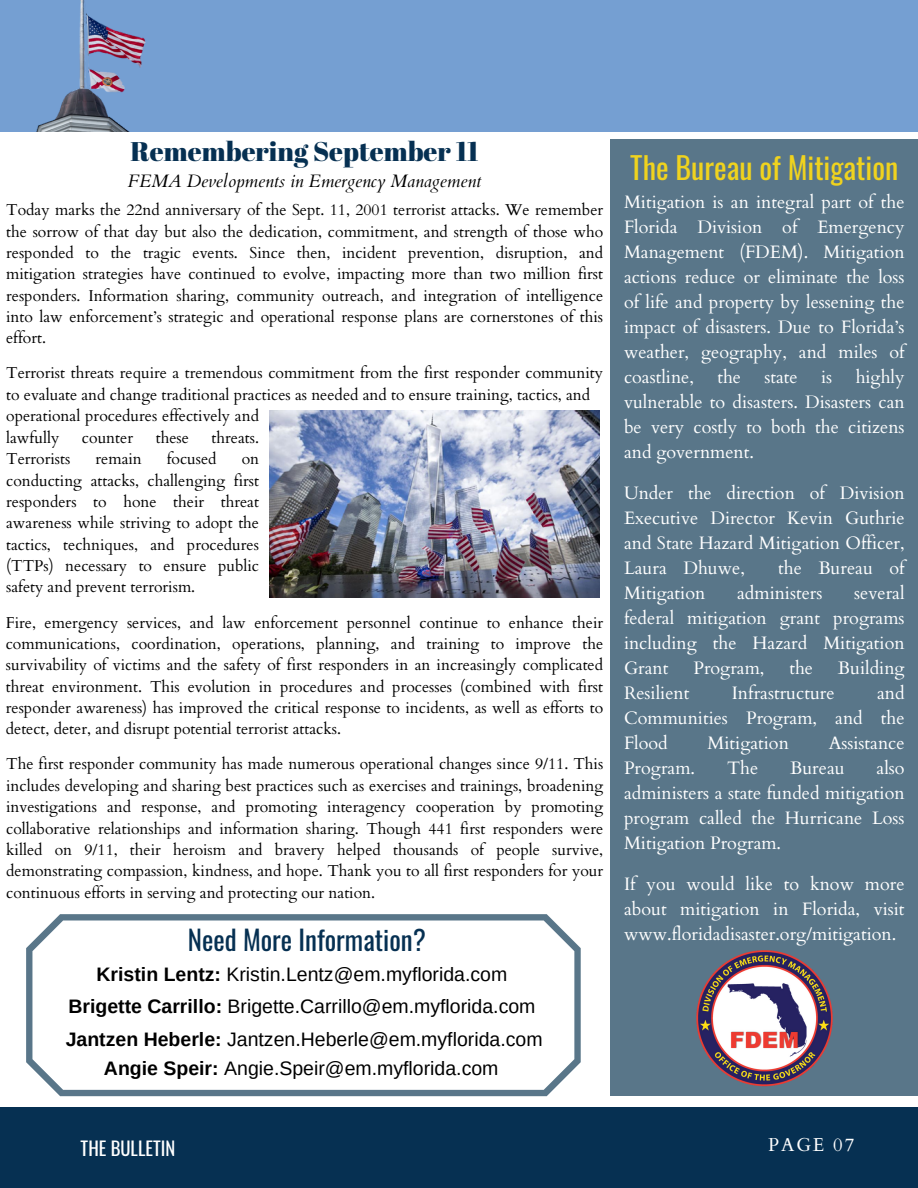
<style>
.page{position:relative;width:918px;height:1188px;background:#fff}
.page>*{position:absolute;margin:0;border:0;box-sizing:border-box;transform-origin:0 0}
.t1{font:30px "Oswald";color:#f0d31e}
.t2{font:27px "Abril Fatface";color:#063052}
.t3{font:27px "Oswald";color:#063052}
.t4{font:19.5px "Arimo";color:#000}
.t5{font:18.75px "Oswald";color:#fff}
.t6{font:18.75px "Cardo";letter-spacing:.1em;color:#fff}
.t7{font:18px/25px "Cardo";color:#fff;text-align:justify}
.t8{font:italic 18px "Cardo";color:#000}
.t9{font:15.75px/21.3px "Cardo";color:#000;text-align:justify}
.s1{font-weight:700}
</style>
<div class="page">
<div style="left:0;top:1107px;width:918px;height:81px;background:#063052"></div>
<div style="left:610px;top:139px;width:308px;height:957px;background:#597689"></div>
<img style="left:696px;top:950px;width:137px;height:136px">
<svg style="left:26px;top:914px;width:555px;height:182px"></svg>
<div style="left:0;top:0;width:918px;height:132px;background:#759fd2"></div>
<img style="left:36px;top:0;width:110px;height:131px">
<img style="left:269px;top:411px;width:331px;height:186px">
<p class="t2" style="left:131px;top:132px;width:350px">Remembering September 11</p>
<p class="t9" style="left:6px;top:200px;width:599px">Today marks the 22nd anniversary of the Sept. 11, 2001 terrorist attacks. We remember the sorrow of that day but also the dedication, commitment, and strength of those who responded to the tragic events. Since then, incident prevention, disruption, and mitigation strategies have continued to evolve, impacting more than two million first responders. Information sharing, community outreach, and integration of intelligence into law enforcement’s strategic and operational response plans are cornerstones of this effort.</p>
<p class="t8" style="left:128px;top:169px;width:355px">FEMA Developments in Emergency Management</p>
<p class="t9" style="left:6px;top:363px;width:599px">Terrorist threats require a tremendous commitment from the first responder community to evaluate and change traditional practices as needed and to ensure training, tactics, and</p>
<p class="t9" style="left:6px;top:406px;width:254px">operational procedures effectively and lawfully</p>
<p class="t9" style="left:82px;top:427px;width:53px">counter</p>
<p class="t9" style="left:156px;top:427px;width:35px">these</p>
<p class="t9" style="left:212px;top:427px;width:49px">threats.</p>
<p class="t9" style="left:6px;top:449px;width:66px">Terrorists</p>
<p class="t9" style="left:95px;top:449px;width:48px">remain</p>
<p class="t9" style="left:167px;top:449px;width:51px">focused</p>
<p class="t9" style="left:6px;top:449px;width:254px;text-indent:236px">on conducting attacks, challenging first responders to hone their threat awareness while striving to adopt the tactics, techniques, and procedures (TTPs) necessary to ensure public safety and prevent terrorism.</p>
<p class="t9" style="left:6px;top:612px;width:599px">Fire, emergency services, and law enforcement personnel continue to enhance their communications, coordination, operations, planning, and training to improve the survivability of victims and the safety of first responders in an increasingly complicated threat environment. This evolution in procedures and processes (combined with first responder awareness) has improved the critical response to incidents, as well as efforts to detect, deter, and disrupt potential terrorist attacks.</p>
<p class="t9" style="left:6px;top:754px;width:599px">The first responder community has made numerous operational changes since 9/11. This includes developing and sharing best practices such as exercises and trainings, broadening investigations and response, and promoting interagency cooperation by promoting collaborative relationships and information sharing. Though 441 first responders were killed on 9/11, their heroism and bravery helped thousands of people survive, demonstrating compassion, kindness, and hope. Thank you to all first responders for your continuous efforts in serving and protecting our nation.</p>
<p class="t3" style="left:188px;top:919px;width:239px">Need More Information?</p>
<p class="t4" style="left:97px;top:963px;width:412px"><span class="s1">Kristin Lentz:</span> Kristin.Lentz@em.myflorida.com</p>
<p class="t4" style="left:68px;top:996px;width:469px"><span class="s1">Brigette Carrillo:</span> Brigette.Carrillo@em.myflorida.com</p>
<p class="t4" style="left:66px;top:1028px;width:478px"><span class="s1">Jantzen Heberle:</span> Jantzen.Heberle@em.myflorida.com</p>
<p class="t4" style="left:104px;top:1057px;width:396px"><span class="s1">Angie Speir:</span> Angie.Speir@em.myflorida.com</p>
<p class="t1" style="left:630px;top:144px;width:270px">The Bureau of Mitigation</p>
<p class="t7" style="left:624px;top:190px;width:282px">Mitigation is an integral part of the Florida Division of Emergency Management (FDEM). Mitigation actions reduce or eliminate the loss of life and property by lessening the impact of disasters. Due to Florida’s weather, geography, and miles of coastline,</p>
<p class="t7" style="left:624px;top:365px;width:282px;text-indent:232px">highly vulnerable to disasters. Disasters can be very costly to both the citizens and government.</p>
<p class="t7" style="left:624px;top:481px;width:282px">Under the direction of Division Executive Director Kevin Guthrie and State Hazard Mitigation Officer, Laura Dhuwe,</p>
<p class="t7" style="left:717px;top:365px;width:25px">the</p>
<p class="t7" style="left:765px;top:365px;width:35px">state</p>
<p class="t7" style="left:821px;top:365px;width:13px">is</p>
<p class="t7" style="left:778px;top:556px;width:128px">the Bureau of</p>
<p class="t7" style="left:624px;top:581px;width:83px">Mitigation</p>
<p class="t7" style="left:737px;top:581px;width:87px">administers</p>
<p class="t7" style="left:624px;top:581px;width:282px;text-indent:230px">several federal mitigation grant programs including the Hazard Mitigation Grant</p>
<p class="t7" style="left:693px;top:656px;width:73px">Program,</p>
<p class="t7" style="left:789px;top:656px;width:25px">the</p>
<p class="t7" style="left:838px;top:656px;width:68px">Building</p>
<p class="t7" style="left:624px;top:681px;width:67px">Resilient</p>
<p class="t7" style="left:732px;top:681px;width:104px">Infrastructure</p>
<p class="t7" style="left:624px;top:681px;width:282px;text-indent:253px">and Communities Program, and the Flood</p>
<p class="t7" style="left:708px;top:731px;width:83px">Mitigation</p>
<p class="t7" style="left:829px;top:731px;width:77px">Assistance</p>
<p class="t7" style="left:624px;top:756px;width:282px;text-indent:253px">also administers a state funded mitigation program called the Hurricane Loss Mitigation Program.</p>
<p class="t7" style="left:624px;top:872px;width:282px">If you would like to know more about mitigation in Florida, visit www.floridadisaster.org/mitigation.</p>
<p class="t7" style="left:624px;top:756px;width:73px">Program.</p>
<p class="t7" style="left:727px;top:756px;width:33px">The</p>
<p class="t7" style="left:790px;top:756px;width:56px">Bureau</p>
<p class="t5" style="left:81px;top:1134px;width:96px">THE BULLETIN</p>
<p class="t6" style="left:768px;top:1132px;width:87px">PAGE 07</p>
</div>
